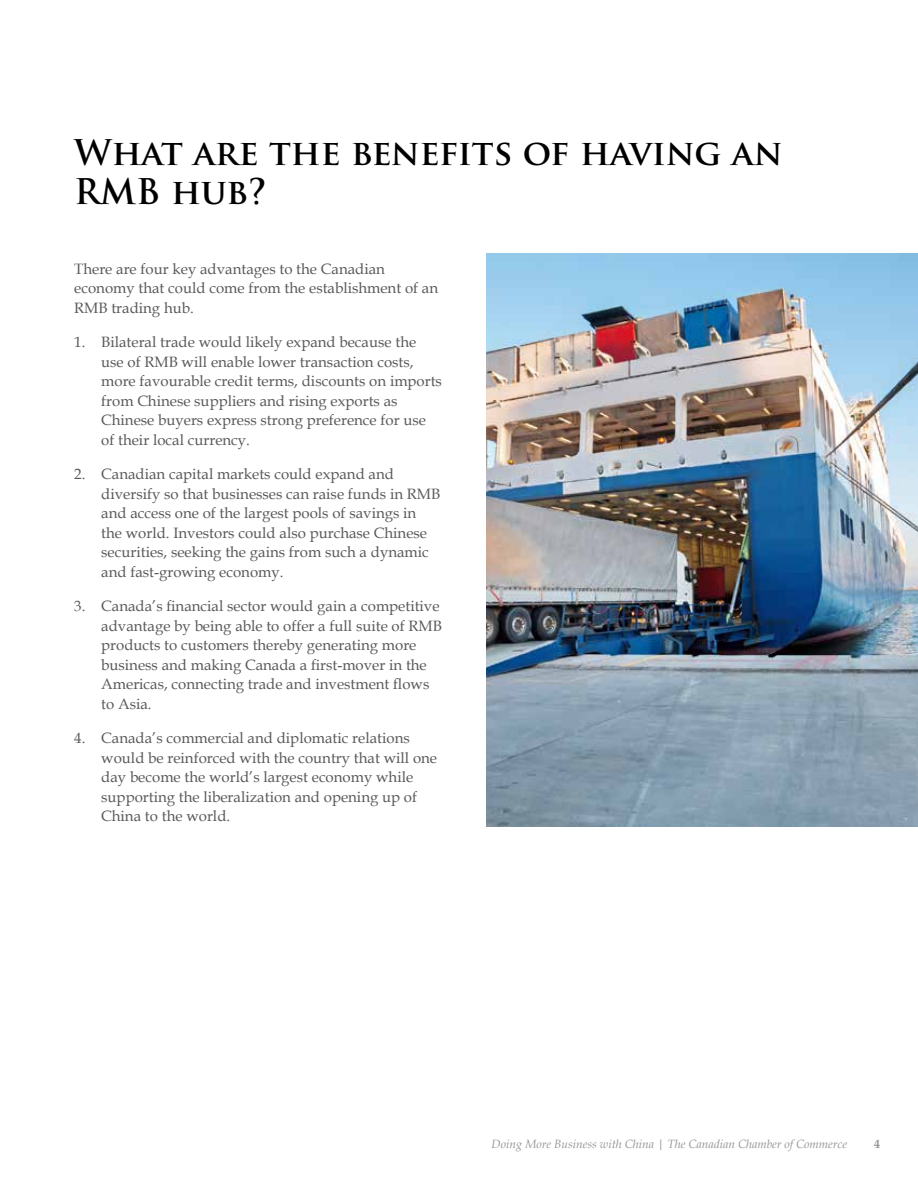
<style>
.page{position:relative;width:918px;height:1188px;background:#fff}
.page>*{position:absolute;margin:0;border:0;box-sizing:border-box;transform-origin:0 0}
.t1{font:700 34.5px/39px "Trajan Pro";color:#000}
.t2{font:15px/19.5px "Book Antiqua";color:#58595b}
.t3{font:italic 12px "Book Antiqua";color:#939598}
.t4{font:700 12px "Book Antiqua";color:#939598}
</style>
<div class="page">
<img style="left:486px;top:254px;width:432px;height:572px">
<h1 class="t1" style="left:74px;top:133px;width:710px">What are the benefits of having an<br>RMB hub?</h1>
<p class="t2" style="left:74px;top:258px;width:365px">There are four key advantages to the Canadian economy that could come from the establishment of an<br>RMB trading hub.</p>
<p class="t2" style="left:101px;top:332px;width:342px;text-indent:-27px">1. Bilateral trade would likely expand because the use of RMB will enable lower transaction costs, more favourable credit terms, discounts on imports from Chinese suppliers and rising exports as Chinese buyers express strong preference for use of their local currency.</p>
<p class="t2" style="left:101px;top:464px;width:340px;text-indent:-27px">2. Canadian capital markets could expand and diversify so that businesses can raise funds in RMB and access one of the largest pools of savings in the world. Investors could also purchase Chinese securities, seeking the gains from such a dynamic and fast-growing economy.</p>
<p class="t2" style="left:101px;top:596px;width:342px;text-indent:-27px">3. Canada’s financial sector would gain a competitive advantage by being able to offer a full suite of RMB products to customers thereby generating more business and making Canada a first-mover in the Americas, connecting trade and investment flows to Asia.</p>
<p class="t2" style="left:101px;top:728px;width:337px;text-indent:-27px">4. Canada’s commercial and diplomatic relations would be reinforced with the country that will one day become the world’s largest economy while supporting the liberalization and opening up of China to the world.</p>
<p class="t3" style="left:491px;top:1136px;width:357px">Doing More Business with China | The Canadian Chamber of Commerce</p>
<p class="t4" style="left:874px;top:1136px;width:7px">4</p>
</div>
